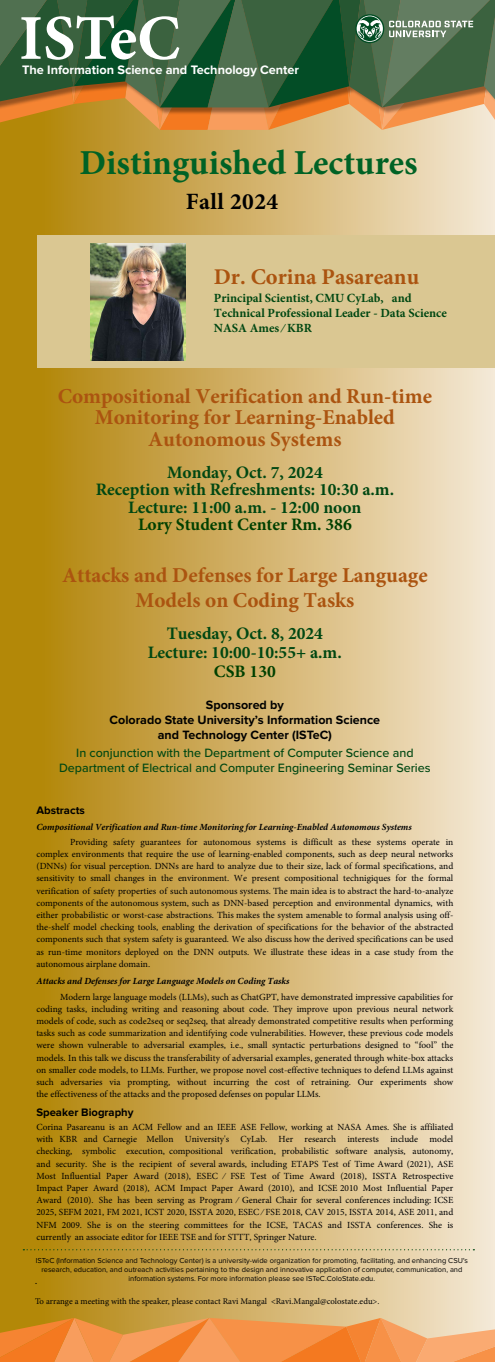
<style>
.page{position:relative;width:495px;height:1362px;background:#fff}
.page>*{position:absolute;margin:0;border:0;box-sizing:border-box;transform-origin:0 0}
.t1{font:700 35.06px "Minion Pro";color:#006225}
.t2{font:700 23.38px "Minion Pro";letter-spacing:.02em;color:#000}
.t3{font:700 22.5px "Minion Pro";color:#ab5410}
.t4{font:700 21.25px/21.4px "Minion Pro";color:#ab5410;text-align:center}
.t5{font:700 17.5px/17.5px "Minion Pro";color:#004712;text-align:center}
.t6{font:700 17.5px "Minion Pro";color:#004000}
.t7{font:700 12.75px "Proxima Nova";color:#fff}
.t8{font:500 12.5px/15px "Proxima Nova";color:#004712;text-align:center}
.t9{font:700 12.5px/14.9px "Minion Pro";color:#004712}
.t10{font:700 12.5px/15px "Proxima Nova";color:#000;text-align:center}
.t11{font:700 11.25px "Proxima Nova";color:#000}
.t12{font:9.38px/12.2px "Minion Pro";color:#000;text-align:justify}
.t13{font:italic 700 9.38px "Minion Pro";color:#000}
.t14{font:8.75px "Minion Pro";color:#000}
.t15{font:700 8.12px "Minion Pro";color:#000}
.t16{font:7.5px/9.1px "Proxima Nova";color:#000;text-align:center}
</style>
<div class="page">
<div style="left:0;top:77px;width:495px;height:1285px;background:linear-gradient(to right,#ae7f00,#f5e6d5)"></div>
<svg style="left:0;top:1318px;width:495px;height:44px;background:#f0974e"></svg>
<svg style="left:23px;top:1249px;width:451px;height:1px"></svg>
<svg style="left:0;top:0;width:495px;height:130px;background:#69754a"></svg>
<div style="left:37px;top:235px;width:457px;height:133px;background:#dac792"></div>
<img style="left:91px;top:243px;width:94px;height:117px">
<h3 class="t7" style="left:22px;top:62px;width:279px">The Information Science and Technology Center</h3>
<h1 class="t1" style="left:80px;top:138px;width:340px">Distinguished Lectures</h1>
<h2 class="t2" style="left:186px;top:185px;width:94px">Fall 2024</h2>
<h3 class="t3" style="left:214px;top:261px;width:207px">Dr. Corina Pasareanu</h3>
<h3 class="t9" style="left:214px;top:291px;width:235px">Principal Scientist, CMU CyLab, and<br>Technical Professional Leader - Data Science<br>NASA Ames ⁄ KBR</h3>
<h3 class="t4" style="left:58px;top:385px;width:376px">Compositional Verification and Run-time<br>Monitoring for Learning-Enabled<br>Autonomous Systems</h3>
<h3 class="t5" style="left:96px;top:463px;width:300px">Monday, Oct. 7, 2024<br>Reception with Refreshments: 10:30 a.m.<br>Lecture: 11:00 a.m. - 12:00 noon</h3>
<h3 class="t6" style="left:138px;top:512px;width:215px">Lory Student Center Rm. 386</h3>
<h3 class="t4" style="left:62px;top:561px;width:367px;line-height:25.8px">Attacks and Defenses for Large Language<br>Models on Coding Tasks</h3>
<h3 class="t5" style="left:148px;top:624px;width:195px;line-height:18.8px">Tuesday, Oct. 8, 2024<br>Lecture: 10:00-10:55+ a.m.</h3>
<h3 class="t6" style="left:214px;top:659px;width:63px">CSB 130</h3>
<h3 class="t10" style="left:110px;top:697px;width:272px">Sponsored by<br>Colorado State University’s Information Science and Technology Center (ISTeC)</h3>
<h3 class="t8" style="left:59px;top:745px;width:373px">In conjunction with the Department of Computer Science and<br>Department of Electrical and Computer Engineering Seminar Series</h3>
<p class="t11" style="left:36px;top:804px;width:50px">Abstracts</p>
<p class="t13" style="left:36px;top:820px;width:377px">Compositional Verification and Run-time Monitoring for Learning-Enabled Autonomous Systems</p>
<p class="t12" style="left:36px;top:836px;width:418px;text-indent:34px">Providing safety guarantees for autonomous systems is difficult as these systems operate in complex environments that require the use of learning-enabled components, such as deep neural networks (DNNs) for visual perception. DNNs are hard to analyze due to their size, lack of formal specifications, and sensitivity to small changes in the environment. We present compositional technigiques for the formal verification of safety properties of such autonomous systems. The main idea is to abstract the hard-to-analyze components of the autonomous system, such as DNN-based perception and environmental dynamics, with either probabilistic or worst-case abstractions. This makes the system amenable to formal analysis using off&shy;the-shelf model checking tools, enabling the derivation of specifications for the behavior of the abstracted components such that system safety is guaranteed. We also discuss how the derived specifications can be used as run-time monitors deployed on the DNN outputs. We illustrate these ideas in a case study from the autonomous airplane domain.</p>
<p class="t13" style="left:36px;top:974px;width:255px">Attacks and Defenses for Large Language Models on Coding Tasks</p>
<p class="t12" style="left:36px;top:990px;width:418px;text-indent:24px">Modern large language models (LLMs), such as ChatGPT, have demonstrated impressive capabilities for coding tasks, including writing and reasoning about code. They improve upon previous neural network models of code, such as code2seq or seq2seq, that already demonstrated competitive results when performing tasks such as code summarization and identifying code vulnerabilities. However, these previous code models were shown vulnerable to adversarial examples, i.e., small syntactic perturbations designed to “fool” the models. In this talk we discuss the transferability of adversarial examples, generated through white-box attacks on smaller code models, to LLMs. Further, we propose novel cost-effective techniques to defend LLMs against such adversaries via prompting, without incurring the cost of retraining. Our experiments show the effectiveness of the attacks and the proposed defenses on popular LLMs.</p>
<p class="t11" style="left:36px;top:1105px;width:99px">Speaker Biography</p>
<p class="t12" style="left:36px;top:1121px;width:418px">Corina Pasareanu is an ACM Fellow and an IEEE ASE Fellow, working at NASA Ames. She is affiliated with KBR and Carnegie Mellon University's CyLab. Her research interests include model checking, symbolic execution, compositional verification, probabilistic software analysis, autonomy, and security. She is the recipient of several awards, including ETAPS Test of Time Award (2021), ASE Most Influential Paper Award (2018), ESEC ⁄ FSE Test of Time Award (2018), ISSTA Retrospective Impact Paper Award (2018), ACM Impact Paper Award (2010), and ICSE 2010 Most Influential Paper Award (2010). She has been serving as Program ⁄ General Chair for several conferences including: ICSE 2025, SEFM 2021, FM 2021, ICST 2020, ISSTA 2020, ESEC ⁄ FSE 2018, CAV 2015, ISSTA 2014, ASE 2011, and NFM 2009. She is on the steering committees for the ICSE, TACAS and ISSTA conferences. She is currently an associate editor for IEEE TSE and for STTT, Springer Nature.</p>
<p class="t16" style="left:36px;top:1256px;width:434px">ISTeC (Information Science and Technology Center) is a university-wide organization for promoting, facilitating, and enhancing CSU's research, education, and outreach activities pertaining to the design and innovative application of computer, communication, and information systems. For more information please see ISTeC.ColoState.edu.</p>
<p class="t15" style="left:35px;top:1275px;width:4px">.</p>
<p class="t14" style="left:35px;top:1295px;width:346px">To arrange a meeting with the speaker, please contact Ravi Mangal &lt;Ravi.Mangal@colostate.edu&gt;.</p>
</div>
